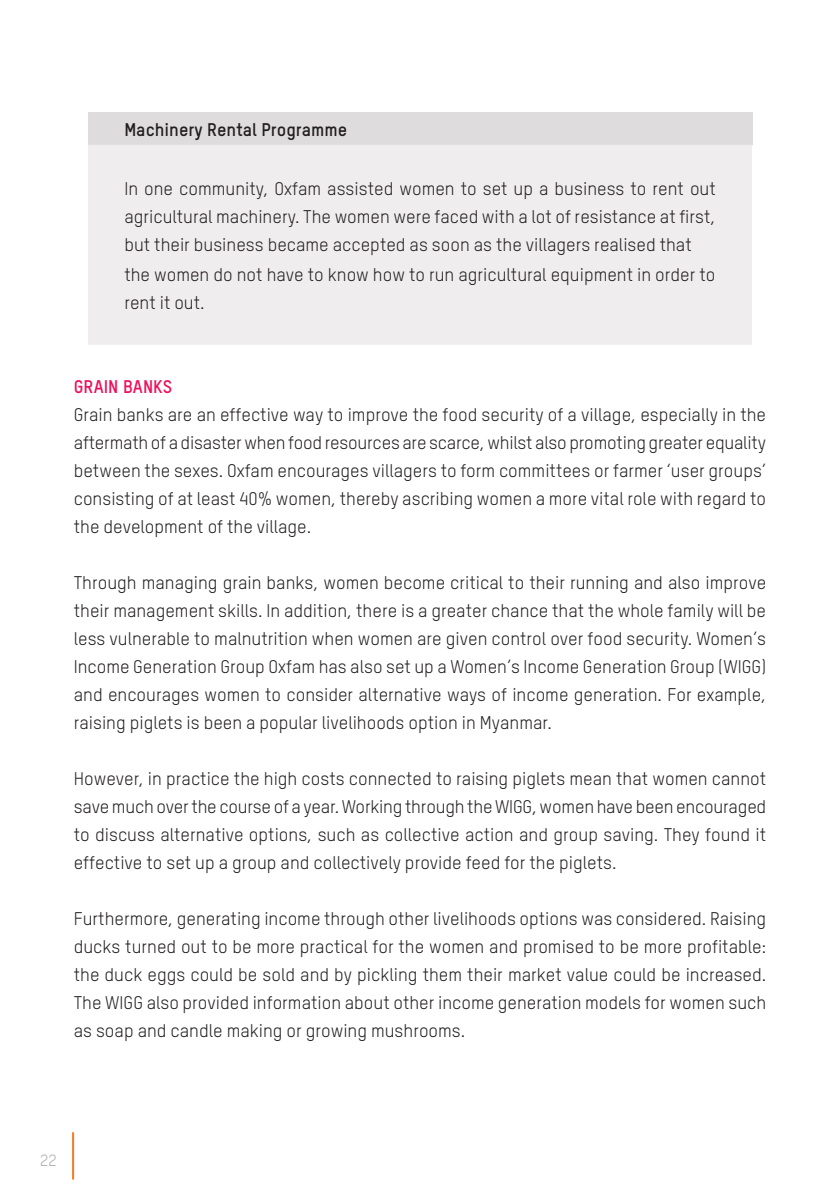
<style>
.page{position:relative;width:840px;height:1191px;background:#fff}
.page>*{position:absolute;margin:0;border:0;box-sizing:border-box;transform-origin:0 0}
.t1{font:18px/28px "Oxfam TSTARPRO";color:#231f20;text-align:justify}
.t2{font:700 18px "Oxfam TSTARPRO";color:#231f20}
.t3{font:700 18px "Oxfam TSTARPRO";color:#ed105b}
.t4{font:16px "Oxfam TSTARPRO";color:#afaaab}
</style>
<div class="page">
<hr style="left:72px;top:1132px;width:2px;height:47px;background:#f47b21">
<div style="left:88px;top:113px;width:663px;height:32px;background:#dfdcdd"></div>
<div style="left:88px;top:145px;width:663px;height:200px;background:#f0edee"></div>
<p class="t2" style="left:124px;top:116px;width:224px">Machinery Rental Programme</p>
<p class="t1" style="left:124px;top:173px;width:592px">In one community, Oxfam assisted women to set up a business to rent out agricultural machinery. The women were faced with a lot of resistance at first, but their business became accepted as soon as the villagers realised that</p>
<p class="t1" style="left:124px;top:259px;width:592px">the women do not have to know how to run agricultural equipment in order to rent it out.</p>
<p class="t3" style="left:74px;top:373px;width:100px">GRAIN BANKS</p>
<p class="t1" style="left:74px;top:399px;width:693px">Grain banks are an effective way to improve the food security of a village, especially in the aftermath of a disaster when food resources are scarce, whilst also promoting greater equality between the sexes. Oxfam encourages villagers to form committees or farmer ‘user groups’ consisting of at least 40% women, thereby ascribing women a more vital role with regard to the development of the village.</p>
<p class="t1" style="left:74px;top:567px;width:693px">Through managing grain banks, women become critical to their running and also improve their management skills. In addition, there is a greater chance that the whole family will be less vulnerable to malnutrition when women are given control over food security. Women’s Income Generation Group Oxfam has also set up a Women’s Income Generation Group (WIGG) and encourages women to consider alternative ways of income generation. For example, raising piglets is been a popular livelihoods option in Myanmar.</p>
<p class="t1" style="left:74px;top:763px;width:693px">However, in practice the high costs connected to raising piglets mean that women cannot save much over the course of a year. Working through the WIGG, women have been encouraged to discuss alternative options, such as collective action and group saving. They found it effective to set up a group and collectively provide feed for the piglets.</p>
<p class="t1" style="left:74px;top:903px;width:693px">Furthermore, generating income through other livelihoods options was considered. Raising ducks turned out to be more practical for the women and promised to be more profitable: the duck eggs could be sold and by pickling them their market value could be increased.<br>The WIGG also provided information about other income generation models for women such as soap and candle making or growing mushrooms.</p>
<p class="t4" style="left:40px;top:1148px;width:18px">22</p>
</div>
